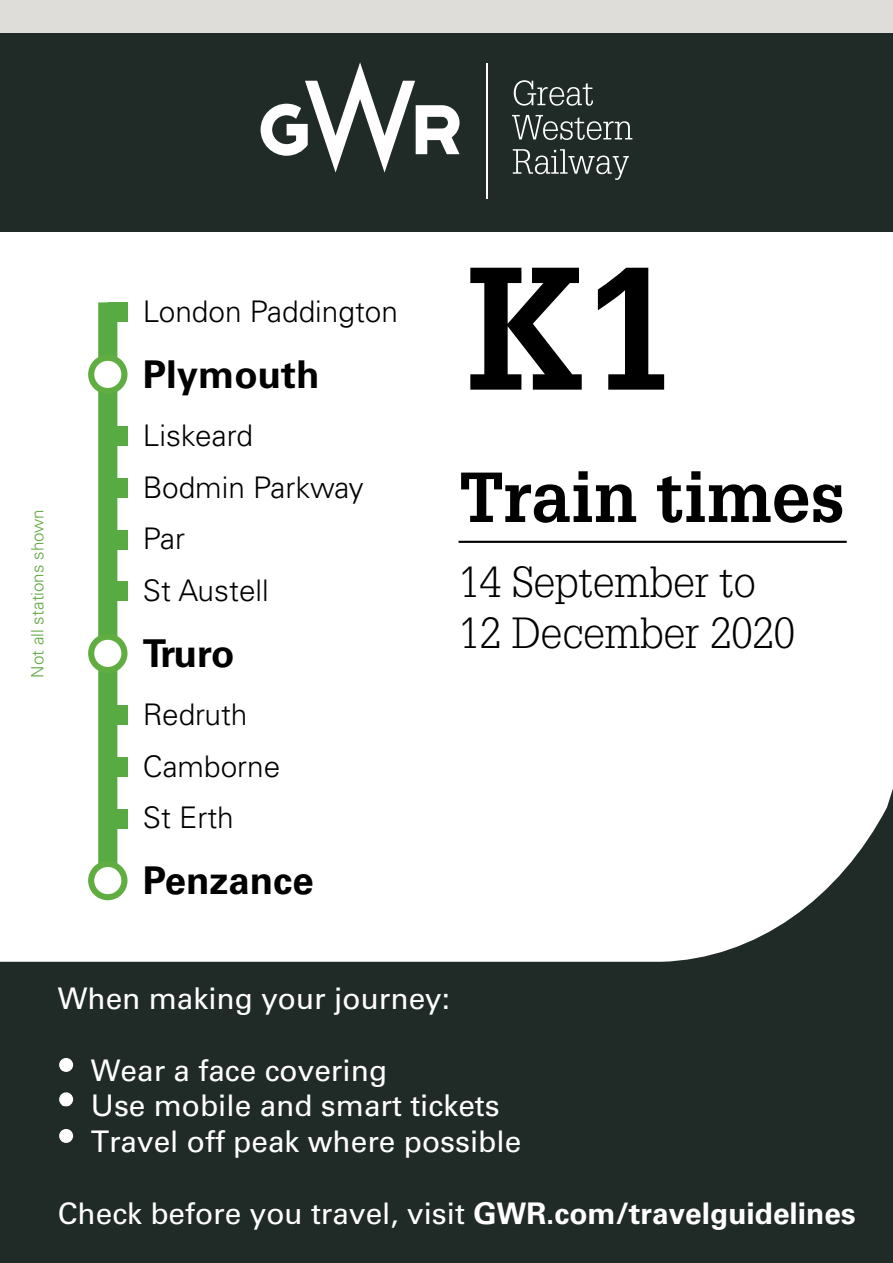
<style>
.page{position:relative;width:893px;height:1263px;background:#fff}
.page>*{position:absolute;margin:0;border:0;box-sizing:border-box;transform-origin:0 0}
.t1{font:700 170.25px "Glypha LT Std";color:#000}
.t2{font:700 69px "Glypha LT Std";color:#000}
.t3{font:300 42.6px/51.2px "Glypha LT Std";color:#000}
.t4{font:700 38.25px "Univers LT Std";color:#000}
.t5{font:29.85px/35.7px "Univers LT Std";color:#fff}
.t6{font:300 29.85px/51.8px "Univers LT Std";color:#000}
.t7{font:300 17.1px "Univers LT Std";color:#5fa841}
.s1{font-weight:700}
</style>
<div class="page">
<div style="left:0;top:0;width:893px;height:231px;background:#202a26"></div>
<svg style="left:514px;top:80px;width:79px;height:26px"></svg>
<hr style="left:486px;top:63px;width:2px;height:135px;background:#fff">
<svg style="left:512px;top:115px;width:120px;height:25px"></svg>
<svg style="left:513px;top:149px;width:116px;height:31px"></svg>
<svg style="left:261px;top:62px;width:199px;height:111px"></svg>
<div style="left:0;top:0;width:893px;height:32px;background:#dfddd9"></div>
<div style="left:98px;top:302px;width:19px;height:582px;background:#57ab42"></div>
<div style="left:88px;top:355px;width:40px;height:39px;background:#60ae42;border-radius:50%"></div>
<div style="left:94px;top:361px;width:27px;height:27px;background:#fff;border-radius:50%"></div>
<div style="left:88px;top:634px;width:40px;height:39px;background:#60ae42;border-radius:50%"></div>
<div style="left:94px;top:640px;width:27px;height:27px;background:#fff;border-radius:50%"></div>
<div style="left:108px;top:478px;width:20px;height:20px;background:#57ab42"></div>
<div style="left:108px;top:302px;width:20px;height:20px;background:#57ab42"></div>
<div style="left:108px;top:427px;width:20px;height:19px;background:#57ab42"></div>
<div style="left:108px;top:530px;width:20px;height:19px;background:#57ab42"></div>
<div style="left:108px;top:582px;width:20px;height:19px;background:#57ab42"></div>
<hr style="left:459px;top:541px;width:388px;height:2px;background:#000">
<svg style="left:0;top:693px;width:893px;height:570px;fill:#202a26"></svg>
<div style="left:59px;top:1058px;width:14px;height:14px;background:#fff;border-radius:50%"></div>
<div style="left:59px;top:1092px;width:14px;height:14px;background:#fff;border-radius:50%"></div>
<div style="left:59px;top:1129px;width:14px;height:14px;background:#fff;border-radius:50%"></div>
<p class="t7" style="left:27px;top:677px;width:170px;rotate:-90deg">Not all stations shown</p>
<p class="t6" style="left:143px;top:286px;width:257px">London Paddington</p>
<p class="t4" style="left:143px;top:352px;width:178px">Plymouth</p>
<p class="t6" style="left:143px;top:409px;width:112px">Liskeard</p>
<p class="t6" style="left:143px;top:461px;width:222px">Bodmin Parkway</p>
<p class="t6" style="left:143px;top:513px;width:44px">Par</p>
<p class="t6" style="left:143px;top:565px;width:127px">St Austell</p>
<p class="t4" style="left:143px;top:631px;width:93px">Truro</p>
<p class="t6" style="left:143px;top:688px;width:139px">Redruth<br>Camborne<br>St Erth</p>
<p class="t4" style="left:143px;top:858px;width:172px">Penzance</p>
<h1 class="t1" style="left:467px;top:223px;width:213px">K1</h1>
<h2 class="t2" style="left:459px;top:455px;width:388px">Train times</h2>
<h3 class="t3" style="left:459px;top:557px;width:338px">14 September to<br>12 December 2020</h3>
<p class="t5" style="left:58px;top:981px;width:394px">When making your journey:</p>
<p class="t5" style="left:58px;top:1052px;width:465px">* Wear a face covering<br>* Use mobile and smart tickets * Travel off peak where possible</p>
<p class="t5" style="left:58px;top:1195px;width:800px">Check before you travel, visit <span class="s1">GWR.com/travelguidelines</span></p>
</div>
